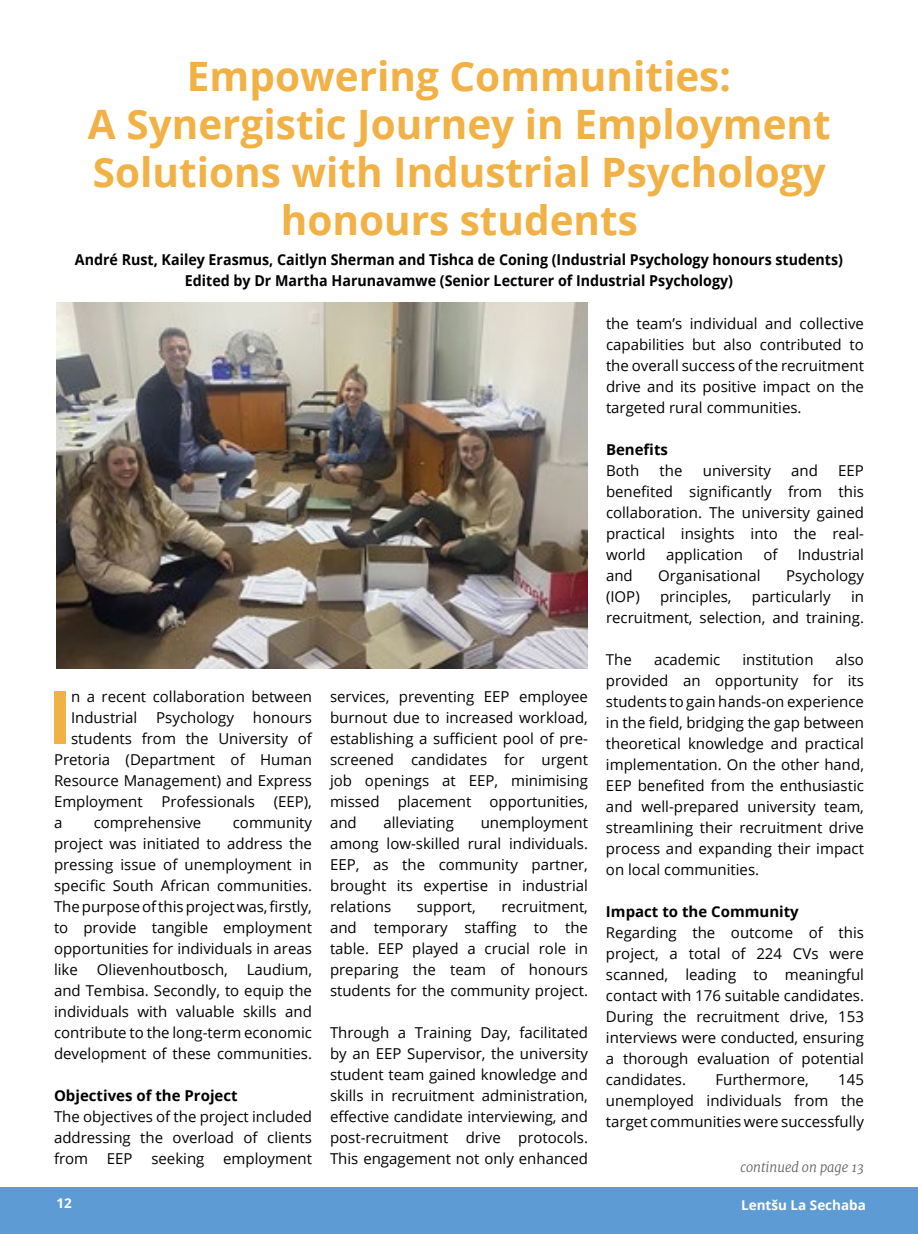
<style>
.page{position:relative;width:918px;height:1234px;background:#fff}
.page>*{position:absolute;margin:0;border:0;box-sizing:border-box;transform-origin:0 0}
.t1{font:700 73.8px "Open Sans";color:#f1b145}
.t2{font:700 40.5px/48px "Open Sans";color:#f1b145;text-align:center}
.t3{font:15px/21px "Open Sans";color:#000;text-align:justify}
.t4{font:700 15px/21px "Open Sans";color:#000;text-align:center;scale:.95 1}
.t5{font:700 15px "Open Sans";color:#000}
.t6{font:700 13.5px "Open Sans";color:#fff}
.t7{font:italic 300 13.5px "Merriweather";color:#58595b;scale:.95 1}
</style>
<div class="page">
<div style="left:0;top:1187px;width:918px;height:46px;background:#5c9bd3"></div>
<img style="left:57px;top:302px;width:531px;height:366px">
<h2 class="t2" style="left:88px;top:51px;width:744px">Empowering Communities:<br>A Synergistic Journey in Employment<br>Solutions with Industrial Psychology honours students</h2>
<p class="t4" style="left:75px;top:249px;width:810px">André Rust, Kailey Erasmus, Caitlyn Sherman and Tishca de Coning (Industrial Psychology honours students)<br>Edited by Dr Martha Harunavamwe (Senior Lecturer of Industrial Psychology)</p>
<h1 class="t1" style="left:47px;top:664px;width:26px">I</h1>
<p class="t3" style="left:71px;top:685px;width:242px">n a recent collaboration between<br>Industrial</p>
<p class="t3" style="left:156px;top:706px;width:79px">Psychology</p>
<p class="t3" style="left:253px;top:706px;width:61px">honours</p>
<p class="t3" style="left:71px;top:727px;width:242px">students from the University of</p>
<p class="t3" style="left:54px;top:748px;width:260px">Pretoria (Department of Human</p>
<p class="t3" style="left:54px;top:769px;width:259px">Resource Management) and Express</p>
<p class="t3" style="left:54px;top:790px;width:90px">Employment</p>
<p class="t3" style="left:162px;top:790px;width:95px">Professionals</p>
<p class="t3" style="left:274px;top:790px;width:40px">(EEP),</p>
<p class="t3" style="left:54px;top:811px;width:10px">a</p>
<p class="t3" style="left:94px;top:811px;width:109px">comprehensive</p>
<p class="t3" style="left:54px;top:811px;width:260px;text-indent:179px">community project was initiated to address the pressing issue of unemployment in specific South African communities.<br>The purpose of this project was, firstly, to provide tangible employment opportunities for individuals in areas like</p>
<p class="t3" style="left:54px;top:958px;width:260px;text-indent:193px">Laudium, and Tembisa. Secondly, to equip the individuals with valuable skills and contribute to the long-term economic development of these communities.</p>
<p class="t5" style="left:54px;top:1084px;width:185px">Objectives of the Project</p>
<p class="t3" style="left:54px;top:1105px;width:260px">The objectives of the project included addressing the overload of clients from EEP seeking employment</p>
<p class="t3" style="left:97px;top:958px;width:133px">Olievenhoutbosch,</p>
<p class="t3" style="left:330px;top:685px;width:260px">services, preventing EEP employee burnout due to increased workload, establishing a sufficient pool of pre&shy;screened candidates for urgent job openings at EEP, minimising missed placement opportunities, and</p>
<p class="t3" style="left:330px;top:811px;width:260px;text-indent:151px">unemployment among low-skilled rural individuals.<br>EEP, as the community partner, brought its expertise in industrial relations</p>
<p class="t3" style="left:383px;top:811px;width:72px">alleviating</p>
<p class="t3" style="left:330px;top:895px;width:260px;text-indent:171px">recruitment, and temporary staffing to the table. EEP played a crucial role in preparing the team of honours students for the community project.</p>
<p class="t3" style="left:330px;top:1021px;width:260px">Through a Training Day, facilitated by an EEP Supervisor, the university student team gained knowledge and skills in recruitment administration, effective candidate interviewing, and post-recruitment drive protocols.<br>This engagement not only enhanced</p>
<p class="t3" style="left:417px;top:895px;width:60px">support,</p>
<p class="t3" style="left:606px;top:312px;width:260px">the team’s individual and collective capabilities but also contributed to the overall success of the recruitment drive and its positive impact on the targeted rural communities.</p>
<p class="t5" style="left:606px;top:438px;width:64px">Benefits</p>
<p class="t3" style="left:606px;top:459px;width:35px">Both</p>
<p class="t3" style="left:660px;top:459px;width:24px">the</p>
<p class="t3" style="left:703px;top:459px;width:70px">university</p>
<p class="t3" style="left:791px;top:459px;width:28px">and</p>
<p class="t3" style="left:606px;top:459px;width:260px;text-indent:232px">EEP benefited significantly from this collaboration. The university gained practical insights into the real&shy;world</p>
<p class="t3" style="left:666px;top:543px;width:79px">application</p>
<p class="t3" style="left:763px;top:543px;width:16px">of</p>
<p class="t3" style="left:798px;top:543px;width:68px">Industrial</p>
<p class="t3" style="left:606px;top:564px;width:28px">and</p>
<p class="t3" style="left:658px;top:564px;width:104px">Organisational</p>
<p class="t3" style="left:786px;top:564px;width:79px">Psychology</p>
<p class="t3" style="left:606px;top:585px;width:35px">(IOP)</p>
<p class="t3" style="left:660px;top:585px;width:73px">principles,</p>
<p class="t3" style="left:752px;top:585px;width:80px">particularly</p>
<p class="t3" style="left:606px;top:585px;width:260px;text-align:right">in<br>recruitment, selection, and training.</p>
<p class="t3" style="left:606px;top:648px;width:27px">The</p>
<p class="t3" style="left:654px;top:648px;width:68px">academic</p>
<p class="t3" style="left:742px;top:648px;width:73px">institution</p>
<p class="t3" style="left:606px;top:648px;width:260px;text-indent:230px">also provided an opportunity for its students to gain hands-on experience in the field, bridging the gap between theoretical knowledge and practical implementation. On the other hand, EEP benefited from the enthusiastic and well-prepared university team, streamlining their recruitment drive process and expanding their impact on local communities.</p>
<p class="t5" style="left:606px;top:900px;width:194px">Impact to the Community</p>
<p class="t3" style="left:606px;top:921px;width:260px">Regarding the outcome of this project, a total of 224 CVs were scanned, leading to meaningful contact with 176 suitable candidates.<br>During the recruitment drive, 153 interviews were conducted, ensuring a thorough evaluation of potential candidates.</p>
<p class="t3" style="left:715px;top:1068px;width:95px">Furthermore,</p>
<p class="t3" style="left:606px;top:1068px;width:260px;text-indent:232px">145 unemployed individuals from the target communities were successfully</p>
<p class="t7" style="left:740px;top:1158px;width:132px">continued on page 13</p>
<p class="t6" style="left:57px;top:1193px;width:17px">12</p>
<p class="t6" style="left:741px;top:1195px;width:126px">Lentšu La Sechaba</p>
</div>
